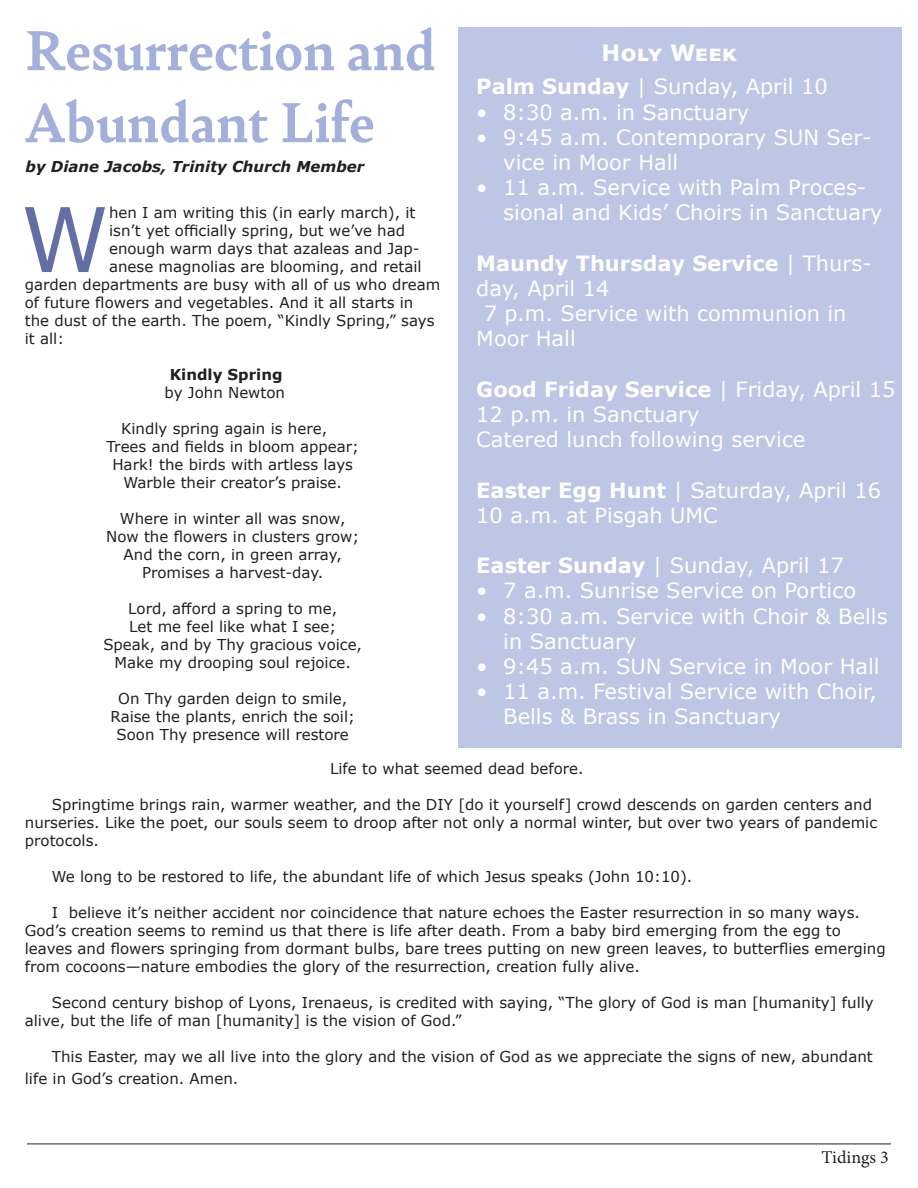
<style>
.page{position:relative;width:918px;height:1188px;background:#fff}
.page>*{position:absolute;margin:0;border:0;box-sizing:border-box;transform-origin:0 0}
.Drop_Cap{font:89.25px "Verdana";color:#616fa4}
.Article_Heading{font:700 60px/72px "Bely";color:#a3b0d9}
.Small_Heading{font:700 22.5px "Verdana";color:#fff}
.t1{font:21px/25.2px "Verdana";color:#fff}
.t2{font:700 21px/25.2px "Verdana";color:#fff}
.t3{font:18px "Minion Pro";color:#231f20}
.Drop_Cap-2{font:15px/18px "Verdana";color:#231f20}
.t4{font:italic 700 15px "Verdana";color:#231f20}
.Drop_Cap-3{font:700 15px/18px "Verdana";color:#231f20;text-align:center}
.s1{font-weight:400}
.s2{font-weight:700}
</style>
<div class="page">
<hr style="left:27px;top:1144px;width:864px;height:1px;background:#231f20">
<div style="left:458px;top:27px;width:444px;height:721px;background:#bdc6e4"></div>
<p class="Article_Heading" style="left:25px;top:11px;width:412px">Resurrection and<br>Abundant Life</p>
<p class="t4" style="left:26px;top:156px;width:340px">by Diane Jacobs, Trinity Church Member</p>
<p class="Drop_Cap" style="left:21px;top:178px;width:90px">W</p>
<p class="Drop_Cap-2" style="left:109px;top:203px;width:308px">hen I am writing this (in early march), it</p>
<p class="Drop_Cap-2" style="left:109px;top:221px;width:298px">isn’t yet officially spring, but we’ve had</p>
<p class="Drop_Cap-2" style="left:109px;top:239px;width:312px">enough warm days that azaleas and Jap-</p>
<p class="Drop_Cap-2" style="left:109px;top:257px;width:314px">anese magnolias are blooming, and retail</p>
<p class="Drop_Cap-2" style="left:25px;top:275px;width:417px">garden departments are busy with all of us who dream</p>
<p class="Drop_Cap-2" style="left:25px;top:293px;width:390px">of future flowers and vegetables. And it all starts in</p>
<p class="Drop_Cap-2" style="left:25px;top:311px;width:411px">the dust of the earth. The poem, “Kindly Spring,” says</p>
<p class="Drop_Cap-2" style="left:25px;top:329px;width:41px">it all:</p>
<p class="Drop_Cap-3" style="left:165px;top:365px;width:122px">Kindly Spring <span class="s1">by John Newton</span></p>
<p class="Drop_Cap-2" style="left:121px;top:419px;width:208px">Kindly spring again is here,</p>
<p class="Drop_Cap-2" style="left:107px;top:437px;width:254px">Trees and fields in bloom appear;</p>
<p class="Drop_Cap-2" style="left:112px;top:455px;width:242px">Hark! the birds with artless lays</p>
<p class="Drop_Cap-2" style="left:123px;top:473px;width:220px">Warble their creator’s praise.</p>
<p class="Drop_Cap-2" style="left:120px;top:509px;width:227px">Where in winter all was snow,</p>
<p class="Drop_Cap-2" style="left:106px;top:527px;width:255px">Now the flowers in clusters grow;</p>
<p class="Drop_Cap-2" style="left:124px;top:545px;width:220px">And the corn, in green array,</p>
<p class="Drop_Cap-2" style="left:142px;top:563px;width:183px">Promises a harvest-day.</p>
<p class="Drop_Cap-2" style="left:128px;top:599px;width:211px">Lord, afford a spring to me,</p>
<p class="Drop_Cap-2" style="left:129px;top:617px;width:209px">Let me feel like what I see;</p>
<p class="Drop_Cap-2" style="left:103px;top:635px;width:260px">Speak, and by Thy gracious voice,</p>
<p class="Drop_Cap-2" style="left:115px;top:653px;width:238px">Make my drooping soul rejoice.</p>
<p class="Drop_Cap-2" style="left:118px;top:689px;width:230px">On Thy garden deign to smile,</p>
<p class="Drop_Cap-2" style="left:111px;top:707px;width:246px">Raise the plants, enrich the soil;</p>
<p class="Drop_Cap-2" style="left:117px;top:725px;width:234px">Soon Thy presence will restore</p>
<p class="Small_Heading" style="left:602px;top:37px;width:137px">Holy Week</p>
<p class="t1" style="left:476px;top:74px;width:353px"><span class="s2">Palm Sunday</span> | Sunday, April 10</p>
<p class="t1" style="left:476px;top:99px;width:274px">• 8:30 a.m. in Sanctuary</p>
<p class="t1" style="left:503px;top:124px;width:370px;text-indent:-27px">• 9:45 a.m. Contemporary SUN Ser&shy;vice in Moor Hall</p>
<p class="t1" style="left:503px;top:175px;width:381px;text-indent:-27px">• 11 a.m. Service with Palm Proces&shy;sional and Kids’ Choirs in Sanctuary</p>
<p class="t2" style="left:476px;top:250px;width:397px">Maundy Thursday Service <span class="s1">| Thurs&shy;day, April 14</span></p>
<p class="t1" style="left:476px;top:301px;width:372px;text-indent:7px">7 p.m. Service with communion in<br>Moor Hall</p>
<p class="t2" style="left:476px;top:376px;width:421px">Good Friday Service <span class="s1">| Friday, April 15</span></p>
<p class="t1" style="left:476px;top:401px;width:225px">12 p.m. in Sanctuary</p>
<p class="t1" style="left:476px;top:427px;width:331px">Catered lunch following service</p>
<p class="t1" style="left:476px;top:477px;width:406px"><span class="s2">Easter Egg Hunt</span> | Saturday, April 16</p>
<p class="t1" style="left:476px;top:502px;width:243px">10 a.m. at Pisgah UMC</p>
<p class="t1" style="left:476px;top:553px;width:369px"><span class="s2">Easter Sunday</span> | Sunday, April 17</p>
<p class="t1" style="left:476px;top:578px;width:381px">• 7 a.m. Sunrise Service on Portico</p>
<p class="t1" style="left:503px;top:603px;width:386px;text-indent:-27px">• 8:30 a.m. Service with Choir &amp; Bells in Sanctuary</p>
<p class="t1" style="left:476px;top:653px;width:405px">• 9:45 a.m. SUN Service in Moor Hall</p>
<p class="t1" style="left:503px;top:679px;width:375px;text-indent:-27px">• 11 a.m. Festival Service with Choir,<br>Bells &amp; Brass in Sanctuary</p>
<p class="Drop_Cap-2" style="left:330px;top:760px;width:255px">Life to what seemed dead before.</p>
<p class="Drop_Cap-2" style="left:25px;top:796px;width:854px;text-indent:27px">Springtime brings rain, warmer weather, and the DIY [do it yourself] crowd descends on garden centers and nurseries. Like the poet, our souls seem to droop after not only a normal winter, but over two years of pandemic protocols.</p>
<p class="Drop_Cap-2" style="left:52px;top:868px;width:642px">We long to be restored to life, the abundant life of which Jesus speaks (John 10:10).</p>
<p class="Drop_Cap-2" style="left:25px;top:904px;width:862px;text-indent:27px">I believe it’s neither accident nor coincidence that nature echoes the Easter resurrection in so many ways.<br>God’s creation seems to remind us that there is life after death. From a baby bird emerging from the egg to leaves and flowers springing from dormant bulbs, bare trees putting on new green leaves, to butterflies emerging from cocoons—nature embodies the glory of the resurrection, creation fully alive.</p>
<p class="Drop_Cap-2" style="left:25px;top:994px;width:850px;text-indent:27px">Second century bishop of Lyons, Irenaeus, is credited with saying, “The glory of God is man [humanity] fully alive, but the life of man [humanity] is the vision of God.”</p>
<p class="Drop_Cap-2" style="left:25px;top:1046px;width:849px;line-height:21.6px;text-indent:27px">This Easter, may we all live into the glory and the vision of God as we appreciate the signs of new, abundant life in God’s creation. Amen.</p>
<p class="t3" style="left:821px;top:1145px;width:69px">Tidings 3</p>
</div>
